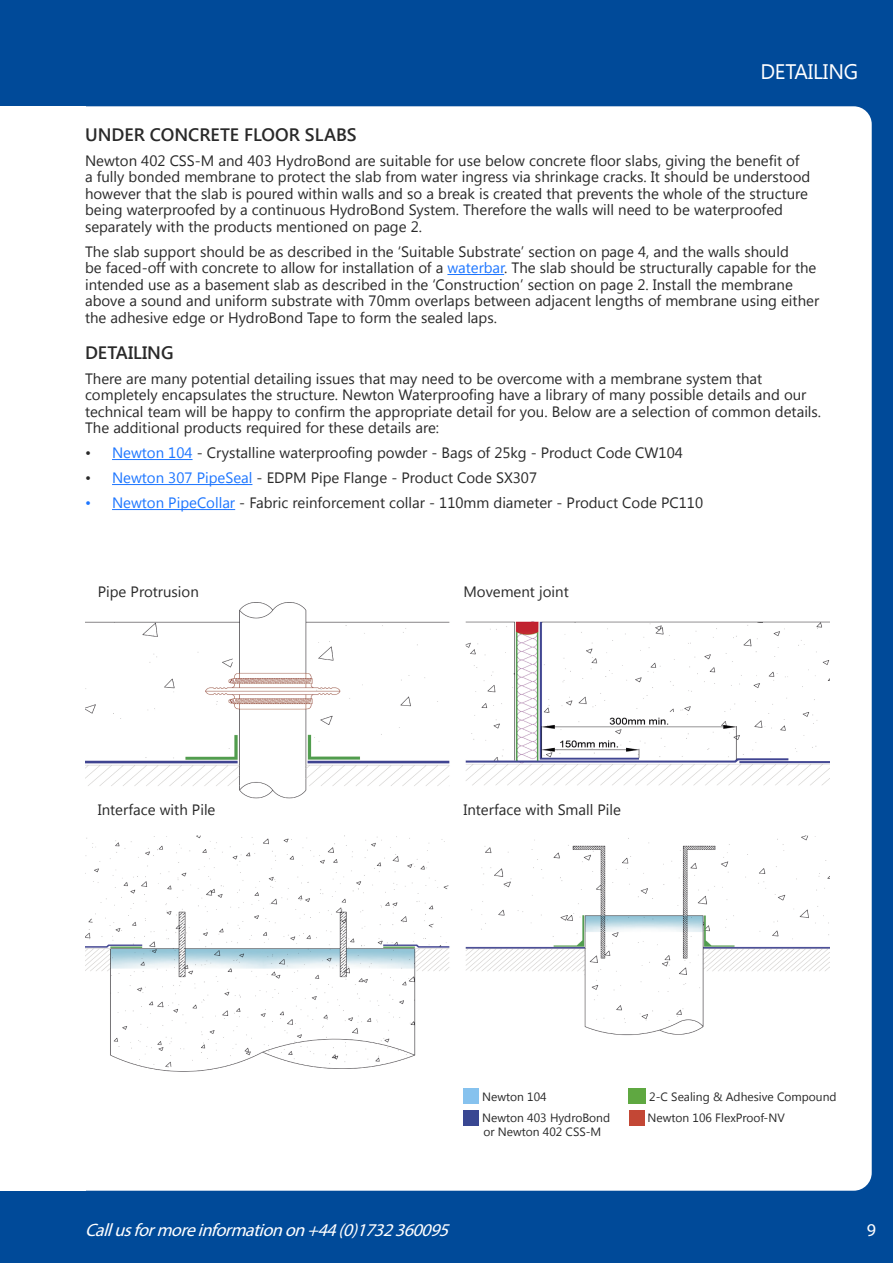
<style>
.page{position:relative;width:893px;height:1263px;background:#004a99}
.page>*{position:absolute;margin:0;border:0;box-sizing:border-box;transform-origin:0 0}
.t1{font:21px "Segoe UI";letter-spacing:-.01em;color:#fff}
.t2{font:italic 18px "Myriad Pro";color:#fff}
.t3{font:600 18px "Segoe UI";color:#292929}
.t4{font:18px "Myriad Pro";color:#fff}
.t5{font:15px/16.5px "Segoe UI";color:#292929}
.t6{font:12px/21.3px "Segoe UI";color:#292929}
.s1{color:#1d76ff}
</style>
<div class="page">
<div style="left:0;top:106px;width:872px;height:1085px;background:#fff;border-radius:18px"></div>
<div style="left:0;top:106px;width:85px;height:1085px;background:#fff"></div>
<hr style="left:447px;top:274px;width:57px;height:1px;background:#1d76ff">
<hr style="left:112px;top:459px;width:81px;height:1px;background:#1d76ff">
<hr style="left:112px;top:484px;width:140px;height:1px;background:#1d76ff">
<hr style="left:112px;top:509px;width:123px;height:1px;background:#1d76ff">
<img style="left:85px;top:603px;width:744px;height:469px">
<div style="left:463px;top:1089px;width:16px;height:15px;background:#86c2ee"></div>
<div style="left:463px;top:1110px;width:16px;height:15px;background:#394792"></div>
<div style="left:629px;top:1089px;width:17px;height:15px;background:#5fa841"></div>
<div style="left:629px;top:1110px;width:15px;height:15px;background:#c34735"></div>
<h1 class="t1" style="left:760px;top:57px;width:99px">DETAILING</h1>
<p class="t3" style="left:85px;top:122px;width:273px">UNDER CONCRETE FLOOR SLABS</p>
<p class="t5" style="left:85px;top:151px;width:727px">Newton 402 CSS-M and 403 HydroBond are suitable for use below concrete floor slabs, giving the benefit of a fully bonded membrane to protect the slab from water ingress via shrinkage cracks. It should be understood however that the slab is poured within walls and so a break is created that prevents the whole of the structure being waterproofed by a continuous HydroBond System. Therefore the walls will need to be waterproofed separately with the products mentioned on page 2.</p>
<p class="t5" style="left:85px;top:242px;width:736px">The slab support should be as described in the ‘Suitable Substrate’ section on page 4, and the walls should<br>be faced-off with concrete to allow for installation of a <span class="s1">waterbar</span>. The slab should be structurally capable for the intended use as a basement slab as described in the ‘Construction’ section on page 2. Install the membrane above a sound and uniform substrate with 70mm overlaps between adjacent lengths of membrane using either the adhesive edge or HydroBond Tape to form the sealed laps.</p>
<p class="t3" style="left:85px;top:340px;width:90px">DETAILING</p>
<p class="t5" style="left:85px;top:369px;width:738px">There are many potential detailing issues that may need to be overcome with a membrane system that completely encapsulates the structure. Newton Waterproofing have a library of many possible details and our technical team will be happy to confirm the appropriate detail for you. Below are a selection of common details.<br>The additional products required for these details are:</p>
<p class="t5" style="left:85px;top:444px;width:599px">• <span class="s1">Newton 104</span> - Crystalline waterproofing powder - Bags of 25kg - Product Code CW104</p>
<p class="t5" style="left:85px;top:469px;width:454px">• <span class="s1">Newton 307 PipeSeal</span> - EDPM Pipe Flange - Product Code SX307</p>
<p class="t5" style="left:85px;top:494px;width:619px"><span class="s1">• Newton PipeCollar</span> - Fabric reinforcement collar - 110mm diameter - Product Code PC110</p>
<p class="t5" style="left:98px;top:583px;width:103px">Pipe Protrusion</p>
<p class="t5" style="left:463px;top:583px;width:107px">Movement joint</p>
<p class="t5" style="left:98px;top:800px;width:119px">Interface with Pile</p>
<p class="t5" style="left:463px;top:800px;width:159px">Interface with Small Pile</p>
<p class="t6" style="left:482px;top:1085px;width:129px">Newton 104<br>Newton 403 HydroBond</p>
<p class="t6" style="left:648px;top:1085px;width:190px">2-C Sealing &amp; Adhesive Compound<br>Newton 106 FlexProof-NV</p>
<p class="t6" style="left:483px;top:1120px;width:119px">or Newton 402 CSS-M</p>
<p class="t2" style="left:85px;top:1219px;width:371px">Callusformoreinformationon+44(0)1732360095</p>
<p class="t4" style="left:867px;top:1219px;width:11px">9</p>
</div>
